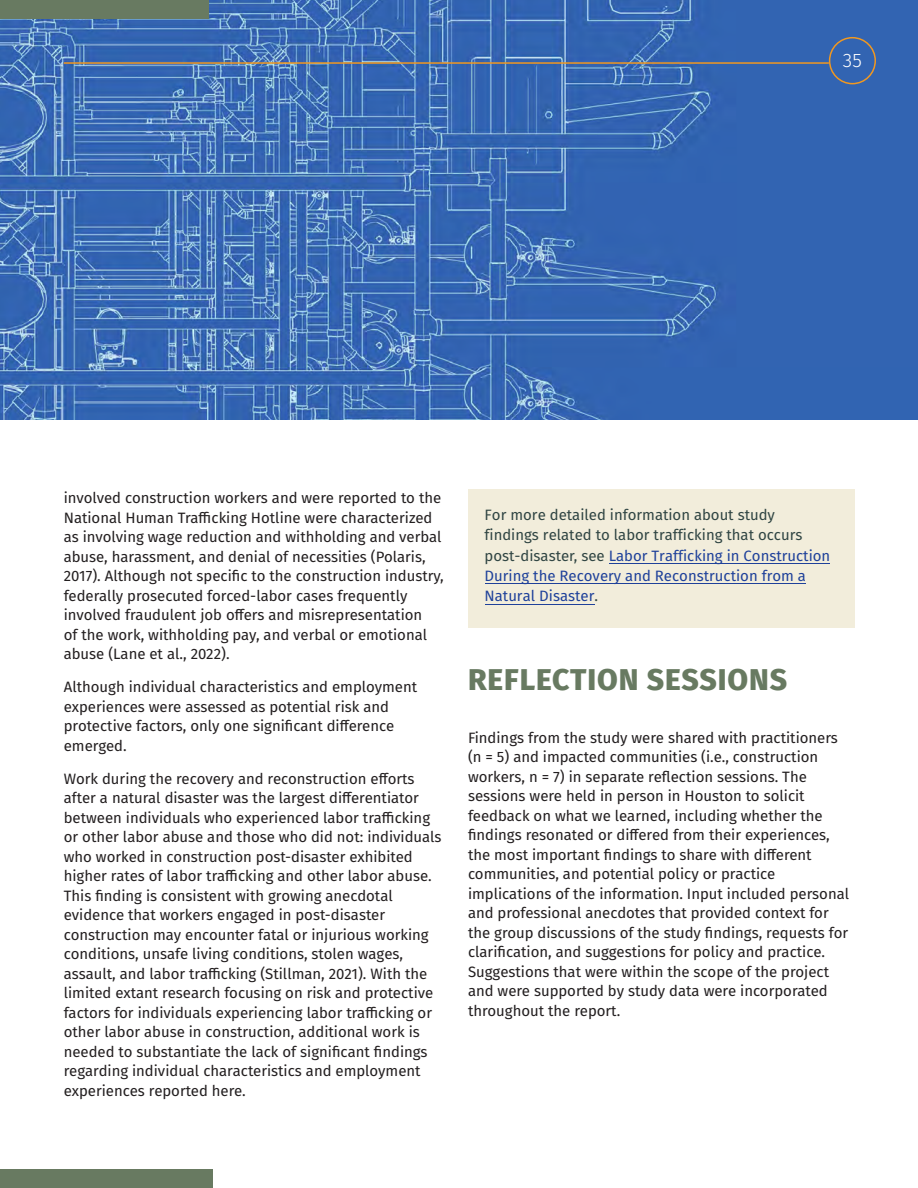
<style>
.page{position:relative;width:918px;height:1188px;background:#fff}
.page>*{position:absolute;margin:0;border:0;box-sizing:border-box;transform-origin:0 0}
.t1{font:800 30px "Fira Sans";letter-spacing:.03em;color:#687a61}
.t2{font:300 19.5px "Fira Sans";color:#fff}
.t3{font:15px/19.5px "Fira Sans";color:#231f20}
.t4{font:15px/20.4px "Fira Sans";color:#304543}
.s1{color:#1f419a}
</style>
<div class="page">
<div style="left:468px;top:489px;width:386px;height:92px;background:#f2eddb"></div>
<div style="left:468px;top:536px;width:386px;height:92px;background:#f2eddb"></div>
<img style="left:0;top:0;width:918px;height:420px">
<div style="left:0;top:0;width:208px;height:19px;background:#687a61"></div>
<div style="left:0;top:1169px;width:213px;height:19px;background:#687a61"></div>
<div style="left:829px;top:37px;width:47px;height:47px;border:2px solid #f19820;border-radius:50%"></div>
<hr style="left:64px;top:62px;width:765px;height:2px;background:#f19820">
<hr style="left:609px;top:563px;width:221px;height:1px;background:#1f419a">
<hr style="left:485px;top:584px;width:321px;height:1px;background:#1f419a">
<hr style="left:485px;top:604px;width:109px;height:1px;background:#1f419a">
<h2 class="t2" style="left:843px;top:47px;width:20px">35</h2>
<p class="t3" style="left:64px;top:488px;width:382px">involved construction workers and were reported to the National Human Trafficking Hotline were characterized as involving wage reduction and withholding and verbal abuse, harassment, and denial of necessities (Polaris, 2017). Although not specific to the construction industry, federally prosecuted forced-labor cases frequently involved fraudulent job offers and misrepresentation<br>of the work, withholding pay, and verbal or emotional abuse (Lane et al., 2022).</p>
<p class="t3" style="left:64px;top:677px;width:355px">Although individual characteristics and employment experiences were assessed as potential risk and protective factors, only one significant difference emerged.</p>
<p class="t3" style="left:64px;top:768px;width:379px">Work during the recovery and reconstruction efforts after a natural disaster was the largest differentiator between individuals who experienced labor trafficking or other labor abuse and those who did not: individuals who worked in construction post-disaster exhibited higher rates of labor trafficking and other labor abuse.<br>This finding is consistent with growing anecdotal evidence that workers engaged in post-disaster construction may encounter fatal or injurious working conditions, unsafe living conditions, stolen wages, assault, and labor trafficking (Stillman, 2021). With the limited extant research focusing on risk and protective factors for individuals experiencing labor trafficking or other labor abuse in construction, additional work is needed to substantiate the lack of significant findings regarding individual characteristics and employment experiences reported here.</p>
<p class="t4" style="left:485px;top:504px;width:347px">For more detailed information about study findings related to labor trafficking that occurs post-disaster, see <span class="s1">Labor Trafficking in Construction During the Recovery and Reconstruction from a Natural Disaster</span>.</p>
<h3 class="t1" style="left:468px;top:654px;width:320px">REFLECTION SESSIONS</h3>
<p class="t3" style="left:468px;top:727px;width:383px">Findings from the study were shared with practitioners (n = 5) and impacted communities (i.e., construction workers, n = 7) in separate reflection sessions. The sessions were held in person in Houston to solicit feedback on what we learned, including whether the findings resonated or differed from their experiences, the most important findings to share with different communities, and potential policy or practice implications of the information. Input included personal and professional anecdotes that provided context for the group discussions of the study findings, requests for clarification, and suggestions for policy and practice.<br>Suggestions that were within the scope of the project and were supported by study data were incorporated throughout the report.</p>
</div>
